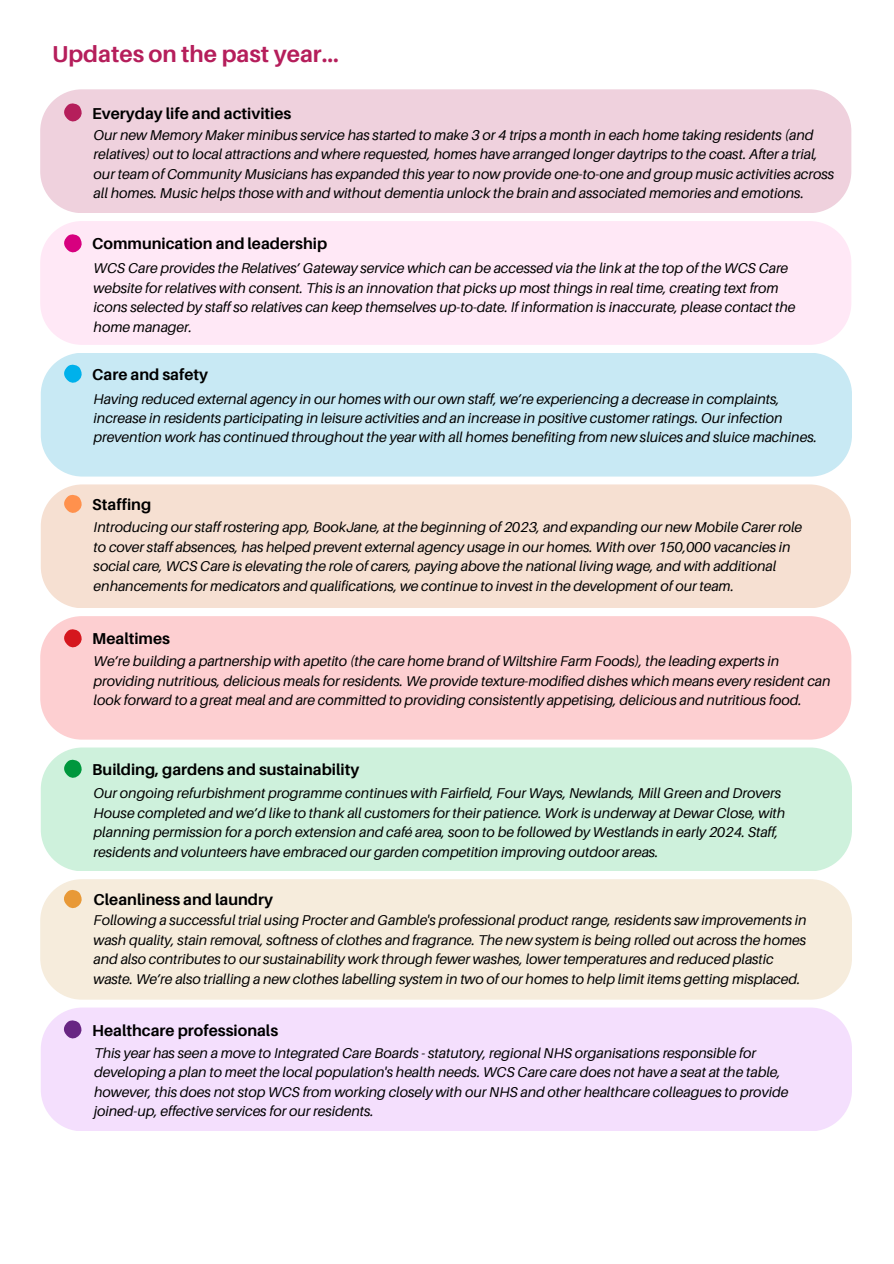
<style>
.page{position:relative;width:894px;height:1264px;background:#fff}
.page>*{position:absolute;margin:0;border:0;box-sizing:border-box;transform-origin:0 0}
.t1{font:700 22.95px "Aileron";color:#b51e5b}
.t2{font:700 15.75px "Aileron";color:#000}
.t3{font:italic 14.25px/19.5px "Aileron";color:#000}
</style>
<div class="page">
<div style="left:40px;top:89px;width:811px;height:124px;background:#efd1dd"></div>
<svg style="left:62px;top:102px;width:20px;height:21px"></svg>
<div style="left:40px;top:221px;width:811px;height:124px;background:#ffe8f6"></div>
<svg style="left:62px;top:233px;width:20px;height:20px"></svg>
<div style="left:41px;top:353px;width:810px;height:123px;background:#c8e9f4"></div>
<svg style="left:62px;top:363px;width:20px;height:21px"></svg>
<div style="left:41px;top:484px;width:809px;height:124px;background:#f6e0d2"></div>
<svg style="left:62px;top:493px;width:20px;height:21px"></svg>
<div style="left:40px;top:616px;width:811px;height:123px;background:#fdcfd1"></div>
<svg style="left:62px;top:627px;width:20px;height:21px"></svg>
<div style="left:41px;top:747px;width:810px;height:124px;background:#cef1dc"></div>
<svg style="left:62px;top:758px;width:20px;height:21px"></svg>
<div style="left:40px;top:879px;width:811px;height:120px;background:#f6ecdc;border-radius:42px"></div>
<svg style="left:64px;top:889px;width:18px;height:20px"></svg>
<div style="left:41px;top:1007px;width:810px;height:124px;background:#f4dffd"></div>
<svg style="left:62px;top:1018px;width:20px;height:21px"></svg>
<p class="t1" style="left:52px;top:39px;width:288px">Updates on the past year...</p>
<h1 class="t2" style="left:92px;top:103px;width:200px">Everyday life and activities</h1>
<p class="t3" style="left:94px;top:125px;width:742px">Our new Memory Maker minibus service has started to make 3 or 4 trips a month in each home taking residents (and relatives) out to local attractions and where requested, homes have arranged longer daytrips to the coast. After a trial, our team of Community Musicians has expanded this year to now provide one-to-one and group music activities across all homes. Music helps those with and without dementia unlock the brain and associated memories and emotions.</p>
<h2 class="t2" style="left:92px;top:234px;width:236px">Communication and leadership</h2>
<p class="t3" style="left:94px;top:258px;width:703px">WCS Care provides the Relatives’ Gateway service which can be accessed via the link at the top of the WCS Care website for relatives with consent. This is an innovation that picks up most things in real time, creating text from icons selected by staff so relatives can keep themselves up-to-date. If information is inaccurate, please contact the home manager.</p>
<p class="t2" style="left:92px;top:364px;width:117px">Care and safety</p>
<h2 class="t3" style="left:94px;top:389px;width:724px">Having reduced external agency in our homes with our own staff, we’re experiencing a decrease in complaints, increase in residents participating in leisure activities and an increase in positive customer ratings. Our infection prevention work has continued throughout the year with all homes benefiting from new sluices and sluice machines.</h2>
<p class="t2" style="left:92px;top:494px;width:60px">Staffing</p>
<p class="t3" style="left:94px;top:517px;width:709px">Introducing our staff rostering app, BookJane, at the beginning of 2023, and expanding our new Mobile Carer role to cover staff absences, has helped prevent external agency usage in our homes. With over 150,000 vacancies in social care, WCS Care is elevating the role of carers, paying above the national living wage, and with additional enhancements for medicators and qualifications, we continue to invest in the development of our team.</p>
<h2 class="t2" style="left:92px;top:629px;width:79px">Mealtimes</h2>
<p class="t3" style="left:94px;top:651px;width:738px">We’re building a partnership with apetito (the care home brand of Wiltshire Farm Foods), the leading experts in providing nutritious, delicious meals for residents. We provide texture-modified dishes which means every resident can look forward to a great meal and are committed to providing consistently appetising, delicious and nutritious food.</p>
<p class="t2" style="left:92px;top:759px;width:268px">Building, gardens and sustainability</p>
<h2 class="t3" style="left:94px;top:783px;width:693px">Our ongoing refurbishment programme continues with Fairfield, Four Ways, Newlands, Mill Green and Drovers House completed and we’d like to thank all customers for their patience. Work is underway at Dewar Close, with planning permission for a porch extension and café area, soon to be followed by Westlands in early 2024. Staff, residents and volunteers have embraced our garden competition improving outdoor areas.</h2>
<p class="t2" style="left:94px;top:889px;width:181px">Cleanliness and laundry</p>
<p class="t3" style="left:94px;top:910px;width:714px">Following a successful trial using Procter and Gamble's professional product range, residents saw improvements in wash quality, stain removal, softness of clothes and fragrance. The new system is being rolled out across the homes and also contributes to our sustainability work through fewer washes, lower temperatures and reduced plastic waste. We’re also trialling a new clothes labelling system in two of our homes to help limit items getting misplaced.</p>
<h2 class="t2" style="left:92px;top:1021px;width:187px">Healthcare professionals</h2>
<p class="t3" style="left:94px;top:1042px;width:695px">This year has seen a move to Integrated Care Boards - statutory, regional NHS organisations responsible for developing a plan to meet the local population's health needs. WCS Care care does not have a seat at the table, however, this does not stop WCS from working closely with our NHS and other healthcare colleagues to provide joined-up, effective services for our residents.</p>
</div>
